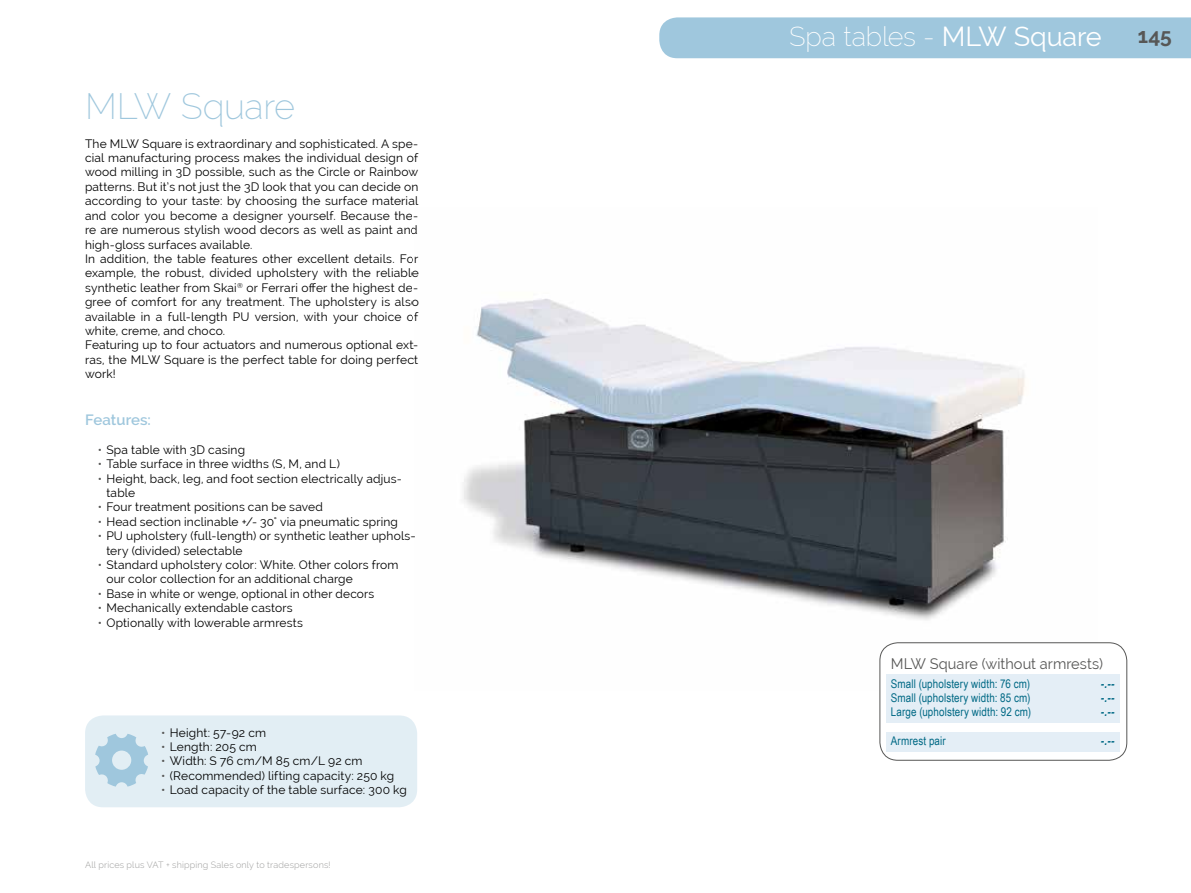
<style>
.page{position:relative;width:1191px;height:893px;background:#fff}
.page>*{position:absolute;margin:0;border:0;box-sizing:border-box;transform-origin:0 0}
.t1{font:200 36px "Raleway";letter-spacing:-.01em;color:#9fc7dd}
.t2{font:200 27px "Raleway";letter-spacing:-.01em;color:#fff}
.t3{font:700 21px "Raleway";color:#575756}
.t4{font:15px "Raleway";letter-spacing:.005em;color:#575756}
.t5{font:600 15px "Raleway";color:#9fc7dd}
.t6{font:12px/14.4px "Raleway";letter-spacing:.015em;color:#000}
.t7{font:12px "Arial Narrow";letter-spacing:.01em;color:#006985}
.t8{font:italic 700 12px "Arial Narrow";color:#006985}
.t9{font:300 9px "Raleway";letter-spacing:.02em;color:#9d9d9c}
.s1{font-weight:500;color:#575756}
.s2{font-weight:400}
</style>
<div class="page">
<div style="left:85px;top:715px;width:332px;height:92px;background:#e2eef4;border-radius:18px"></div>
<svg style="left:95px;top:734px;width:53px;height:53px"></svg>
<img style="left:463px;top:299px;width:562px;height:355px">
<div style="left:880px;top:643px;width:246px;height:117px;background:#fff;border-radius:18px"></div>
<div style="left:879px;top:642px;width:248px;height:119px;border:1px solid #575756;border-radius:18px"></div>
<div style="left:886px;top:674px;width:234px;height:20px;background:#e4eef6"></div>
<div style="left:886px;top:689px;width:234px;height:20px;background:#e4eef6"></div>
<div style="left:886px;top:703px;width:234px;height:20px;background:#e4eef6"></div>
<div style="left:886px;top:732px;width:234px;height:20px;background:#e4eef6"></div>
<div style="left:659px;top:17px;width:532px;height:41px;background:#9fc7dd"></div>
<h1 class="t1" style="left:85px;top:85px;width:211px">MLW Square</h1>
<p class="t6" style="left:85px;top:136px;width:335px">The MLW Square is extraordinary and sophisticated. A spe&shy;cial manufacturing process makes the individual design of wood milling in 3D possible, such as the Circle or Rainbow patterns. But it’s not just the 3D look that you can decide on according to your taste: by choosing the surface material and color you become a designer yourself. Because the&shy;re are numerous stylish wood decors as well as paint and high-gloss surfaces available.<br>In addition, the table features other excellent details. For example, the robust, divided upholstery with the reliable synthetic leather from Skai<sup>®</sup> or Ferrari offer the highest de&shy;gree of comfort for any treatment. The upholstery is also available in a full-length PU version, with your choice of white, creme, and choco.<br>Featuring up to four actuators and numerous optional ext&shy;ras, the MLW Square is the perfect table for doing perfect work!</p>
<p class="t5" style="left:85px;top:411px;width:67px">Features:</p>
<p class="t6" style="left:98px;top:442px;width:149px"><span class="s1">•</span> Spa table with 3D casing</p>
<p class="t6" style="left:98px;top:457px;width:244px"><span class="s1">•</span> Table surface in three widths (S, M, and L)</p>
<p class="t6" style="left:106px;top:471px;width:297px;text-indent:-9px"><span class="s1">•</span> Height, back, leg, and foot section electrically adjus&shy;table</p>
<p class="t6" style="left:98px;top:500px;width:226px"><span class="s1">•</span> Four treatment positions can be saved</p>
<p class="t6" style="left:98px;top:514px;width:302px"><span class="s1">•</span> Head section inclinable +/- 30° via pneumatic spring</p>
<p class="t6" style="left:106px;top:529px;width:311px;text-indent:-9px"><span class="s1">•</span> PU upholstery (full-length) or synthetic leather uphols&shy;tery (divided) selectable</p>
<p class="t6" style="left:106px;top:557px;width:293px;text-indent:-9px"><span class="s1">•</span> Standard upholstery color: White. Other colors from our color collection for an additional charge</p>
<p class="t6" style="left:98px;top:586px;width:278px"><span class="s1">•</span> Base in white or wenge, optional in other decors</p>
<p class="t6" style="left:98px;top:601px;width:196px"><span class="s1">•</span> Mechanically extendable castors</p>
<p class="t6" style="left:98px;top:615px;width:207px"><span class="s1">•</span> Optionally with lowerable armrests</p>
<p class="t6" style="left:161px;top:725px;width:106px"><span class="s1">•</span> Height: 57-92 cm</p>
<p class="t6" style="left:161px;top:739px;width:97px"><span class="s1">•</span> Length: 205 cm</p>
<p class="t6" style="left:161px;top:754px;width:203px"><span class="s1">•</span> Width: S 76 cm/M 85 cm/L 92 cm</p>
<p class="t6" style="left:161px;top:768px;width:234px"><span class="s1">•</span> (Recommended) lifting capacity: 250 kg</p>
<p class="t6" style="left:161px;top:783px;width:247px"><span class="s1">•</span> Load capacity of the table surface: 300 kg</p>
<p class="t9" style="left:85px;top:859px;width:247px">All prices plus VAT + shipping Sales only to tradespersons!</p>
<h2 class="t2" style="left:789px;top:21px;width:314px">Spa tables - <span class="s2">MLW Square</span></h2>
<h3 class="t3" style="left:1137px;top:24px;width:35px">145</h3>
<p class="t4" style="left:890px;top:655px;width:214px">MLW Square (without armrests)</p>
<p class="t7" style="left:890px;top:674px;width:141px">Small (upholstery width: 76 cm)</p>
<p class="t8" style="left:1101px;top:674px;width:15px">-.--</p>
<p class="t7" style="left:890px;top:689px;width:141px">Small (upholstery width: 85 cm)</p>
<p class="t8" style="left:1101px;top:689px;width:15px">-.--</p>
<p class="t7" style="left:890px;top:703px;width:142px">Large (upholstery width: 92 cm)</p>
<p class="t8" style="left:1101px;top:703px;width:15px">-.--</p>
<p class="t7" style="left:890px;top:732px;width:56px">Armrest pair</p>
<p class="t8" style="left:1101px;top:732px;width:15px">-.--</p>
</div>
